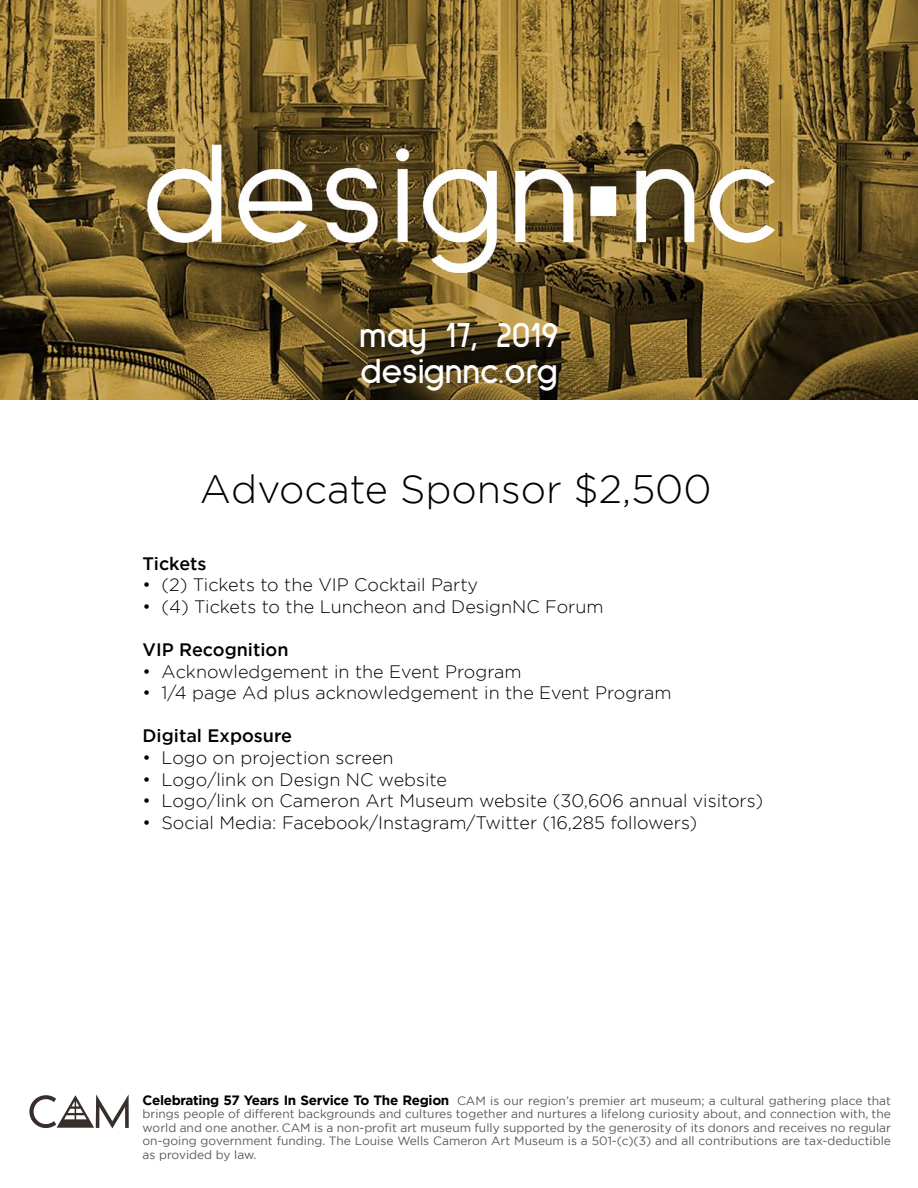
<style>
.page{position:relative;width:918px;height:1188px;background:#fff}
.page>*{position:absolute;margin:0;border:0;box-sizing:border-box;transform-origin:0 0}
.t1{font:300 39.6px "Gotham";color:#000}
.t2{font:700 36px/36px "Sulphur Point";color:#fff}
.t3{font:300 18px "Gotham";color:#000}
.t4{font:500 18px "Gotham";color:#000}
.t5{font:12px/13.5px "Gotham";color:#58595b;text-align:justify}
.s1{font-weight:700;font-size:13.5px;color:#000}
</style>
<div class="page">
<img style="left:0;top:0;width:918px;height:400px">
<img style="left:133px;top:122px;width:656px;height:190px">
<svg style="left:29px;top:1094px;width:100px;height:34px"></svg>
<h2 class="t2" style="left:359px;top:317px;width:201px">may 17, 2019 designnc.org</h2>
<h1 class="t1" style="left:200px;top:464px;width:513px">Advocate Sponsor $2,500</h1>
<h3 class="t4" style="left:143px;top:551px;width:66px">Tickets</h3>
<h3 class="t3" style="left:143px;top:573px;width:337px">• (2) Tickets to the VIP Cocktail Party</h3>
<h3 class="t3" style="left:143px;top:595px;width:462px">• (4) Tickets to the Luncheon and DesignNC Forum</h3>
<h3 class="t4" style="left:143px;top:638px;width:148px">VIP Recognition</h3>
<h3 class="t3" style="left:143px;top:660px;width:381px">• Acknowledgement in the Event Program</h3>
<h3 class="t3" style="left:143px;top:681px;width:531px">• 1/4 page Ad plus acknowledgement in the Event Program</h3>
<h3 class="t4" style="left:143px;top:724px;width:151px">Digital Exposure</h3>
<h3 class="t3" style="left:143px;top:746px;width:253px">• Logo on projection screen</h3>
<h3 class="t3" style="left:143px;top:768px;width:306px">• Logo/link on Design NC website</h3>
<h3 class="t3" style="left:143px;top:789px;width:622px">• Logo/link on Cameron Art Museum website (30,606 annual visitors)</h3>
<h3 class="t3" style="left:143px;top:811px;width:556px">• Social Media: Facebook/Instagram/Twitter (16,285 followers)</h3>
<p class="t5" style="left:143px;top:1093px;width:750px"><span class="s1">Celebrating 57 Years In Service To The Region</span> CAM is our region’s premier art museum; a cultural gathering place that brings people of different backgrounds and cultures together and nurtures a lifelong curiosity about, and connection with, the world and one another. CAM is a non-profit art museum fully supported by the generosity of its donors and receives no regular on-going government funding. The Louise Wells Cameron Art Museum is a 501-(c)(3) and all contributions are tax-deductible as provided by law.</p>
</div>
